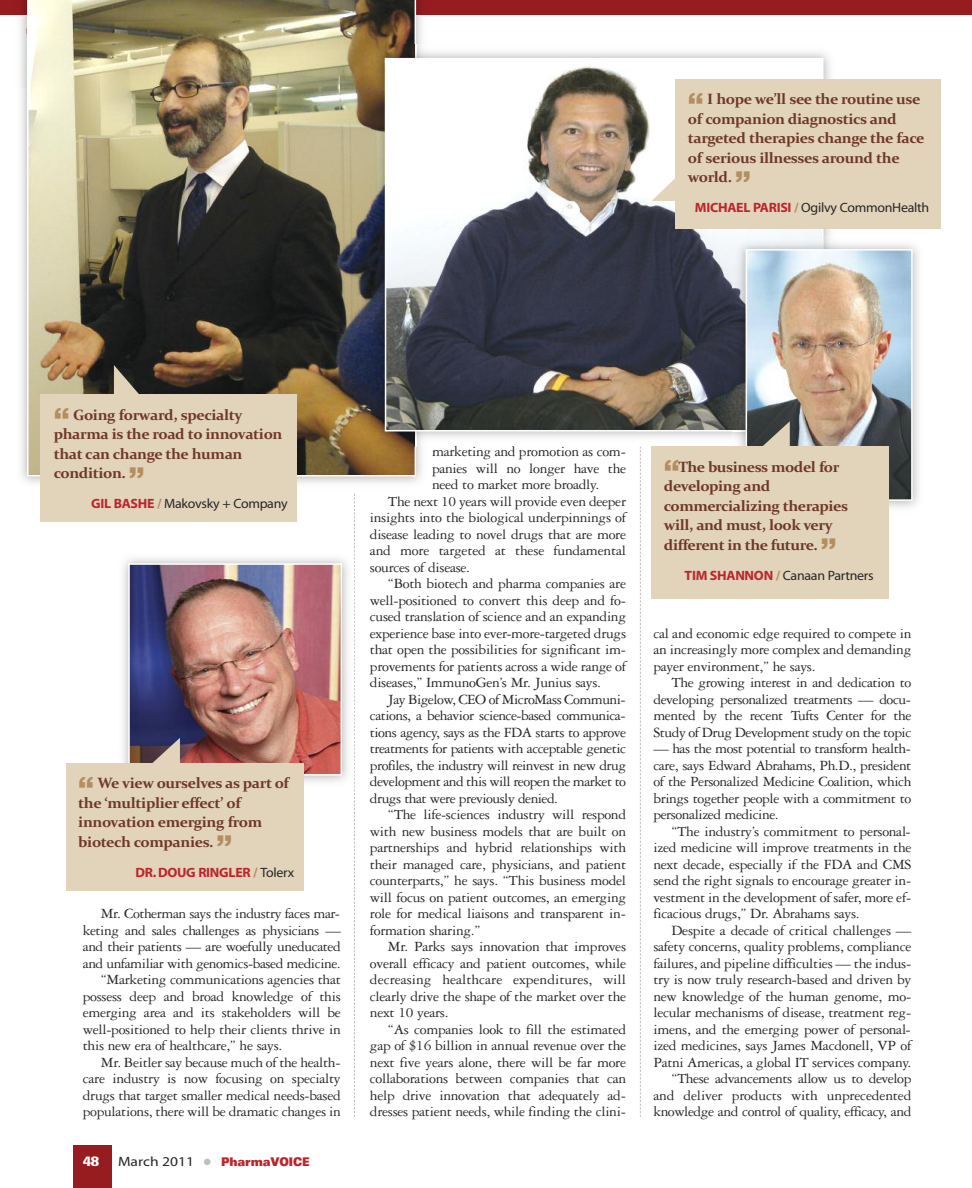
<style>
.page{position:relative;width:972px;height:1188px;background:#fff}
.page>*{position:absolute;margin:0;border:0;box-sizing:border-box;transform-origin:0 0}
.t1{font:15px/16.5px "Garamond Three";letter-spacing:-.02em;color:#272627;text-align:justify}
.t2{font:700 15px/19.5px "Constantia";letter-spacing:-.025em;color:#6e3828}
.t3{font:15px "Garamond Three";color:#272627}
.t4{font:13.5px "Myriad MM.400.wt.600.wd";letter-spacing:-.02em;color:#272627}
.t5{font:13.5px "Myriad MM.700.wt.600.wd";letter-spacing:-.02em;color:#bb262c}
.t6{font:700 condensed 13.5px "Univers";color:#fff;scale:1.4 1}
.t7{font:900 expanded 12px "Univers";letter-spacing:-.01em;color:#bb262c;scale:.75 1}
.s1{font-family:"Helvetica";font-weight:900;font-size:30px;color:#b48e60}
.s2{font-family:"Myriad MM.700.wt.600.wd";color:#bb262c}
.s3{font-family:"Myriad MM.700.wt.600.wd";color:#b48e60}
.s4{color:#b48e60}
.s5{font-family:"Myriad MM.400.wt.600.wd";color:#272627}
.s6{font-family:"Myriad MM.400.wt.600.wd";font-weight:400;font-stretch:normal;font-size:13.5px;color:#272627}
.s7{color:#bebebe}
</style>
<div class="page">
<div style="left:73px;top:1145px;width:39px;height:43px;background:#961c20"></div>
<div style="left:0;top:0;width:972px;height:15px;background:#961c20"></div>
<svg style="left:354px;top:494px;width:1px;height:623px"></svg>
<svg style="left:640px;top:446px;width:1px;height:671px"></svg>
<img style="left:20px;top:0;width:402px;height:491px">
<img style="left:20px;top:18px;width:7px;height:69px">
<img style="left:27px;top:0;width:389px;height:476px">
<div style="left:41px;top:394px;width:256px;height:127px;background:#e2d3bb"></div>
<svg style="left:114px;top:365px;width:32px;height:29px"></svg>
<img style="left:372px;top:44px;width:458px;height:402px">
<img style="left:388px;top:61px;width:433px;height:367px">
<div style="left:385px;top:58px;width:439px;height:373px;border:2px solid #fff"></div>
<div style="left:676px;top:79px;width:265px;height:150px;background:#e2d3bb"></div>
<svg style="left:652px;top:169px;width:24px;height:32px"></svg>
<img style="left:354px;top:550px;width:1px;height:240px">
<img style="left:131px;top:566px;width:208px;height:207px">
<div style="left:128px;top:563px;width:214px;height:213px;border:2px solid #fff"></div>
<div style="left:66px;top:763px;width:237px;height:127px;background:#e2d3bb"></div>
<svg style="left:148px;top:738px;width:32px;height:25px"></svg>
<img style="left:732px;top:236px;width:187px;height:272px">
<img style="left:749px;top:252px;width:161px;height:246px">
<div style="left:746px;top:249px;width:167px;height:252px;border:2px solid #fff"></div>
<div style="left:652px;top:446px;width:237px;height:153px;background:#e2d3bb"></div>
<svg style="left:758px;top:421px;width:32px;height:25px"></svg>
<p class="t2" style="left:688px;top:89px;width:238px"><span class="s1">“</span> I hope we’ll see the routine use of companion diagnostics and targeted therapies change the face of serious illnesses around the world. <span class="s1">”</span></p>
<p class="t4" style="left:695px;top:203px;width:236px"><span class="s2">MICHAEL PARISI</span> <span class="s3">/</span> Ogilvy CommonHealth</p>
<p class="t2" style="left:54px;top:405px;width:230px"><span class="s1">“</span> Going forward, specialty pharma is the road to innovation that can change the human condition. <span class="s1">”</span></p>
<p class="t4" style="left:91px;top:499px;width:198px"><span class="s2">GIL BASHE</span> <span class="s3">/</span> Makovsky + Company</p>
<p class="t2" style="left:78px;top:774px;width:212px"><span class="s1">“</span> We view ourselves as part of the ‘multiplier effect’ of innovation emerging from biotech companies. <span class="s1">”</span></p>
<p class="t5" style="left:135px;top:867px;width:160px">DR.DOUG RINGLER <span class="s4">/</span> <span class="s5">Tolerx</span></p>
<p class="t1" style="left:101px;top:907px;width:240px">Mr. Cotherman says the industry faces mar-</p>
<p class="t1" style="left:83px;top:923px;width:259px">keting and sales challenges as physicians —</p>
<p class="t1" style="left:83px;top:940px;width:259px">and their patients — are woefully uneducated</p>
<p class="t1" style="left:83px;top:956px;width:259px">and unfamiliar with genomics-based medicine.</p>
<p class="t1" style="left:101px;top:973px;width:241px">“Marketing communications agencies that</p>
<p class="t1" style="left:83px;top:989px;width:260px">possess deep and broad knowledge of this</p>
<p class="t1" style="left:83px;top:1006px;width:259px">emerging area and its stakeholders will be</p>
<p class="t1" style="left:83px;top:1022px;width:259px">well-positioned to help their clients thrive in</p>
<p class="t1" style="left:83px;top:1039px;width:201px">this new era of healthcare,” he says.</p>
<p class="t1" style="left:101px;top:1055px;width:241px">Mr. Beitler say because much of the health-</p>
<p class="t1" style="left:83px;top:1072px;width:259px">care industry is now focusing on specialty</p>
<p class="t1" style="left:83px;top:1088px;width:259px">drugs that target smaller medical needs-based</p>
<p class="t1" style="left:83px;top:1105px;width:259px">populations, there will be dramatic changes in</p>
<p class="t6" style="left:83px;top:1156px;width:13px">48</p>
<p class="t7" style="left:118px;top:1157px;width:257px"><span class="s6">March 2011</span> <span class="s7">●</span> PharmaVOICE</p>
<p class="t1" style="left:432px;top:445px;width:195px">marketing and promotion as com-</p>
<p class="t1" style="left:432px;top:461px;width:196px">panies will no longer have the</p>
<p class="t1" style="left:432px;top:478px;width:169px">need to market more broadly.</p>
<p class="t1" style="left:388px;top:494px;width:240px">The next 10 years will provide even deeper</p>
<p class="t1" style="left:370px;top:511px;width:258px">insights into the biological underpinnings of</p>
<p class="t1" style="left:370px;top:527px;width:258px">disease leading to novel drugs that are more</p>
<p class="t1" style="left:370px;top:544px;width:258px">and more targeted at these fundamental</p>
<p class="t1" style="left:370px;top:560px;width:102px">sources of disease.</p>
<p class="t1" style="left:388px;top:577px;width:240px">“Both biotech and pharma companies are</p>
<p class="t1" style="left:370px;top:593px;width:257px">well-positioned to convert this deep and fo-</p>
<p class="t1" style="left:370px;top:610px;width:258px">cused translation of science and an expanding</p>
<p class="t1" style="left:370px;top:626px;width:258px">experience base into ever-more-targeted drugs</p>
<p class="t1" style="left:370px;top:643px;width:257px">that open the possibilities for significant im-</p>
<p class="t1" style="left:370px;top:659px;width:258px">provements for patients across a wide range of</p>
<p class="t1" style="left:370px;top:676px;width:233px">diseases,” ImmunoGen’s Mr. Junius says.</p>
<p class="t1" style="left:388px;top:692px;width:239px">Jay Bigelow, CEO of MicroMass Communi-</p>
<p class="t1" style="left:370px;top:709px;width:257px">cations, a behavior science-based communica-</p>
<p class="t1" style="left:370px;top:725px;width:258px">tions agency, says as the FDA starts to approve</p>
<p class="t1" style="left:370px;top:742px;width:258px">treatments for patients with acceptable genetic</p>
<p class="t1" style="left:370px;top:758px;width:258px">profiles, the industry will reinvest in new drug</p>
<p class="t1" style="left:370px;top:775px;width:258px">development and this will reopen the market to</p>
<p class="t1" style="left:370px;top:791px;width:190px">drugs that were previously denied.</p>
<p class="t1" style="left:388px;top:808px;width:240px">“The life-sciences industry will respond</p>
<p class="t1" style="left:370px;top:824px;width:258px">with new business models that are built on</p>
<p class="t1" style="left:370px;top:841px;width:258px">partnerships and hybrid relationships with</p>
<p class="t1" style="left:370px;top:857px;width:258px">their managed care, physicians, and patient</p>
<p class="t1" style="left:370px;top:874px;width:258px">counterparts,” he says. “This business model</p>
<p class="t1" style="left:370px;top:890px;width:258px">will focus on patient outcomes, an emerging</p>
<p class="t1" style="left:370px;top:907px;width:257px">role for medical liaisons and transparent in-</p>
<p class="t1" style="left:370px;top:923px;width:112px">formation sharing.”</p>
<p class="t1" style="left:388px;top:940px;width:240px">Mr. Parks says innovation that improves</p>
<p class="t1" style="left:370px;top:956px;width:258px">overall efficacy and patient outcomes, while</p>
<p class="t3" style="left:370px;top:975px;width:258px">decreasing healthcare expenditures, will</p>
<p class="t1" style="left:370px;top:989px;width:258px">clearly drive the shape of the market over the</p>
<p class="t1" style="left:370px;top:1006px;width:80px">next 10 years.</p>
<p class="t1" style="left:388px;top:1022px;width:240px">“As companies look to fill the estimated</p>
<p class="t1" style="left:370px;top:1039px;width:258px">gap of $16 billion in annual revenue over the</p>
<p class="t1" style="left:370px;top:1055px;width:258px">next five years alone, there will be far more</p>
<p class="t1" style="left:370px;top:1072px;width:258px">collaborations between companies that can</p>
<p class="t1" style="left:370px;top:1088px;width:257px">help drive innovation that adequately ad-</p>
<p class="t1" style="left:370px;top:1105px;width:257px">dresses patient needs, while finding the clini-</p>
<p class="t2" style="left:664px;top:457px;width:186px"><span class="s1">“</span>The business model for developing and commercializing therapies will, and must, look very different in the future. <span class="s1">”</span></p>
<p class="t4" style="left:685px;top:570px;width:191px"><span class="s2">TIM SHANNON</span> <span class="s3">/</span> Canaan Partners</p>
<p class="t1" style="left:653px;top:626px;width:259px">cal and economic edge required to compete in an increasingly more complex and demanding payer environment,” he says.</p>
<p class="t1" style="left:653px;top:676px;width:260px;text-indent:18px">The growing interest in and dedication to developing personalized treatments — docu&shy;mented by the recent Tufts Center for the Study of Drug Development study on the topic</p>
<p class="t1" style="left:653px;top:742px;width:260px">— has the most potential to transform health&shy;care, says Edward Abrahams, Ph.D., president of the Personalized Medicine Coalition, which brings together people with a commitment to personalized medicine.</p>
<p class="t1" style="left:653px;top:824px;width:259px;text-indent:18px">“The industry’s commitment to personal&shy;ized medicine will improve treatments in the next decade, especially if the FDA and CMS send the right signals to encourage greater in&shy;vestment in the development of safer, more ef&shy;ficacious drugs,” Dr. Abrahams says.</p>
<p class="t1" style="left:653px;top:923px;width:260px;text-align:right">Despite a decade of critical challenges — safety concerns, quality problems, compliance failures, and pipeline difficulties — the indus&shy;try is now truly research-based and driven by new knowledge of the human genome, mo&shy;lecular mechanisms of disease, treatment reg&shy;imens, and the emerging power of personal&shy;ized medicines, says James Macdonell, VP of Patni Americas, a global IT services company. “These advancements allow us to develop and deliver products with unprecedented knowledge and control of quality, efficacy, and</p>
</div>
